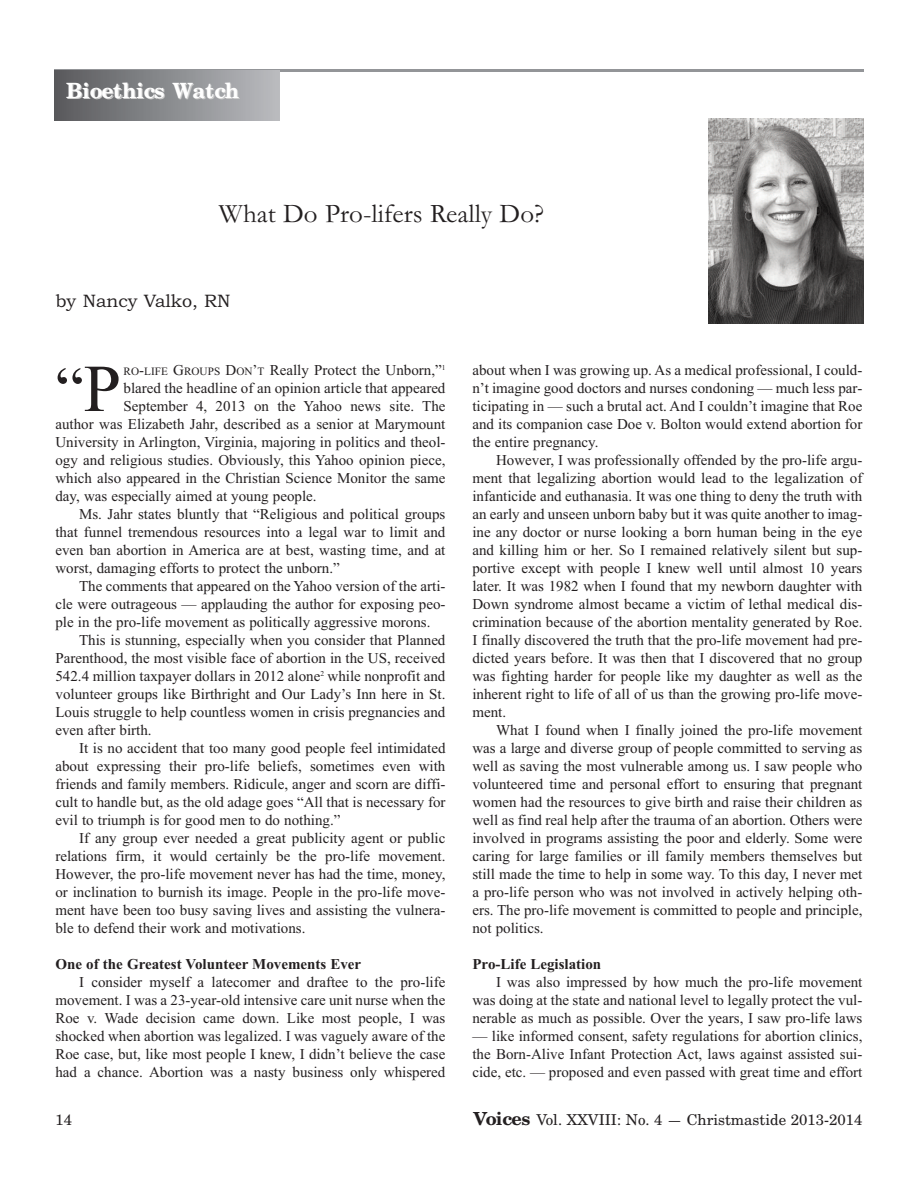
<style>
.page{position:relative;width:918px;height:1188px;background:#fff}
.page>*{position:absolute;margin:0;border:0;box-sizing:border-box;transform-origin:0 0}
.t1{font:63.6px "Times New Roman";color:#231f20}
.t2{font:27px "Garamond";color:#231f20}
.t3{font:700 21px "New Century Schlbk";letter-spacing:-.015em;color:#fff}
.t4{font:18px "Bookman Old Style";color:#231f20}
.t5{font:15px/18px "Times New Roman";color:#231f20;text-align:justify}
.t6{font:700 15px "Times New Roman";color:#231f20}
.t7{font:15px "New Century Schlbk";color:#231f20}
.s1{font-size:66.9px}
.s2{font-size:11.25px}
.s3{font-weight:700;font-size:18px}
</style>
<div class="page">
<img style="left:709px;top:118px;width:154px;height:206px">
<hr style="left:54px;top:69px;width:810px;height:3px;background:#939598">
<div style="left:54px;top:70px;width:225px;height:50px;background:linear-gradient(to right,#595a5c,#babbbf)"></div>
<h3 class="t3" style="left:66px;top:78px;width:175px">Bioethics Watch</h3>
<h2 class="t2" style="left:219px;top:197px;width:327px">What Do Pro-lifers Really Do?</h2>
<p class="t4" style="left:56px;top:290px;width:177px">by Nancy Valko, RN</p>
<h1 class="t1" style="left:56px;top:352px;width:67px">“<span class="s1">P</span></h1>
<p class="t5" style="left:124px;top:361px;width:323px"><span class="s2">rO</span>-<span class="s2">LIFe</span> G<span class="s2">rOuPS</span> D<span class="s2">ON</span>’<span class="s2">T</span> really Protect the unborn,”<sup>1</sup></p>
<p class="t5" style="left:124px;top:379px;width:323px">blared the headline of an opinion article that appeared</p>
<p class="t5" style="left:124px;top:397px;width:323px">September 4, 2013 on the yahoo news site. The</p>
<p class="t5" style="left:55px;top:415px;width:392px">author was elizabeth Jahr, described as a senior at Marymount</p>
<p class="t5" style="left:55px;top:433px;width:391px">university in Arlington, Virginia, majoring in politics and theol-</p>
<p class="t5" style="left:55px;top:451px;width:391px">ogy and religious studies. Obviously, this yahoo opinion piece,</p>
<p class="t5" style="left:55px;top:469px;width:392px">which also appeared in the Christian Science Monitor the same</p>
<p class="t5" style="left:55px;top:487px;width:263px">day, was especially aimed at young people.</p>
<p class="t5" style="left:79px;top:505px;width:368px">Ms. Jahr states bluntly that “religious and political groups</p>
<p class="t5" style="left:55px;top:523px;width:391px">that funnel tremendous resources into a legal war to limit and</p>
<p class="t5" style="left:55px;top:541px;width:392px">even ban abortion in America are at best, wasting time, and at</p>
<p class="t5" style="left:55px;top:559px;width:286px">worst, damaging efforts to protect the unborn.”</p>
<p class="t5" style="left:79px;top:577px;width:368px">The comments that appeared on the yahoo version of the arti-</p>
<p class="t5" style="left:55px;top:595px;width:392px">cle were outrageous — applauding the author for exposing peo-</p>
<p class="t5" style="left:55px;top:613px;width:376px">ple in the pro-life movement as politically aggressive morons.</p>
<p class="t5" style="left:79px;top:631px;width:368px">This is stunning, especially when you consider that Planned</p>
<p class="t5" style="left:55px;top:649px;width:392px">Parenthood, the most visible face of abortion in the uS, received</p>
<p class="t5" style="left:55px;top:667px;width:392px">542.4 million taxpayer dollars in 2012 alone<sup>2</sup> while nonprofit and</p>
<p class="t5" style="left:56px;top:685px;width:392px">volunteer groups like Birthright and Our Lady’s Inn here in St.</p>
<p class="t5" style="left:56px;top:703px;width:391px">Louis struggle to help countless women in crisis pregnancies and</p>
<p class="t5" style="left:55px;top:721px;width:98px">even after birth.</p>
<p class="t5" style="left:79px;top:739px;width:368px">It is no accident that too many good people feel intimidated</p>
<p class="t5" style="left:55px;top:757px;width:391px">about expressing their pro-life beliefs, sometimes even with</p>
<p class="t5" style="left:55px;top:775px;width:392px">friends and family members. ridicule, anger and scorn are diffi-</p>
<p class="t5" style="left:55px;top:793px;width:392px">cult to handle but, as the old adage goes “All that is necessary for</p>
<p class="t5" style="left:55px;top:811px;width:287px">evil to triumph is for good men to do nothing.”</p>
<p class="t5" style="left:79px;top:829px;width:368px">If any group ever needed a great publicity agent or public</p>
<p class="t5" style="left:55px;top:847px;width:391px">relations firm, it would certainly be the pro-life movement.</p>
<p class="t5" style="left:55px;top:865px;width:391px">However, the pro-life movement never has had the time, money,</p>
<p class="t5" style="left:55px;top:883px;width:391px">or inclination to burnish its image. People in the pro-life move-</p>
<p class="t5" style="left:55px;top:901px;width:392px">ment have been too busy saving lives and assisting the vulnera-</p>
<p class="t5" style="left:55px;top:919px;width:252px">ble to defend their work and motivations.</p>
<p class="t6" style="left:55px;top:955px;width:307px">One of the Greatest Volunteer Movements Ever</p>
<p class="t5" style="left:55px;top:973px;width:392px;text-indent:24px">I consider myself a latecomer and draftee to the pro-life movement. I was a 23-year-old intensive care unit nurse when the roe v. Wade decision came down. Like most people, I was shocked when abortion was legalized. I was vaguely aware of the roe case, but, like most people I knew, I didn’t believe the case had a chance. Abortion was a nasty business only whispered</p>
<p class="t5" style="left:472px;top:361px;width:392px">about when I was growing up. As a medical professional, I could&shy;n’t imagine good doctors and nurses condoning — much less par&shy;ticipating in — such a brutal act. And I couldn’t imagine that roe and its companion case Doe v. Bolton would extend abortion for the entire pregnancy.</p>
<p class="t5" style="left:472px;top:451px;width:392px;text-indent:24px">However, I was professionally offended by the pro-life argu&shy;ment that legalizing abortion would lead to the legalization of infanticide and euthanasia. It was one thing to deny the truth with an early and unseen unborn baby but it was quite another to imag&shy;ine any doctor or nurse looking a born human being in the eye and killing him or her. So I remained relatively silent but sup&shy;portive except with people I knew well until almost 10 years later. It was 1982 when I found that my newborn daughter with Down syndrome almost became a victim of lethal medical dis&shy;crimination because of the abortion mentality generated by roe.<br>I finally discovered the truth that the pro-life movement had pre&shy;dicted years before. It was then that I discovered that no group was fighting harder for people like my daughter as well as the inherent right to life of all of us than the growing pro-life move&shy;ment.</p>
<p class="t5" style="left:472px;top:721px;width:392px;text-indent:24px">What I found when I finally joined the pro-life movement was a large and diverse group of people committed to serving as well as saving the most vulnerable among us. I saw people who volunteered time and personal effort to ensuring that pregnant women had the resources to give birth and raise their children as well as find real help after the trauma of an abortion. Others were involved in programs assisting the poor and elderly. Some were caring for large families or ill family members themselves but still made the time to help in some way. To this day, I never met a pro-life person who was not involved in actively helping oth&shy;ers. The pro-life movement is committed to people and principle, not politics.</p>
<p class="t6" style="left:472px;top:955px;width:130px">Pro-Life Legislation</p>
<p class="t5" style="left:472px;top:973px;width:392px;text-indent:24px">I was also impressed by how much the pro-life movement was doing at the state and national level to legally protect the vul&shy;nerable as much as possible. Over the years, I saw pro-life laws</p>
<p class="t5" style="left:472px;top:1027px;width:392px">— like informed consent, safety regulations for abortion clinics, the Born-Alive Infant Protection Act, laws against assisted sui&shy;cide, etc. — proposed and even passed with great time and effort</p>
<p class="t7" style="left:56px;top:1111px;width:18px">14</p>
<p class="t7" style="left:474px;top:1111px;width:390px"><span class="s3">Voices</span> Vol. XXVIII: No. 4 — Christmastide 2013-2014</p>
</div>
